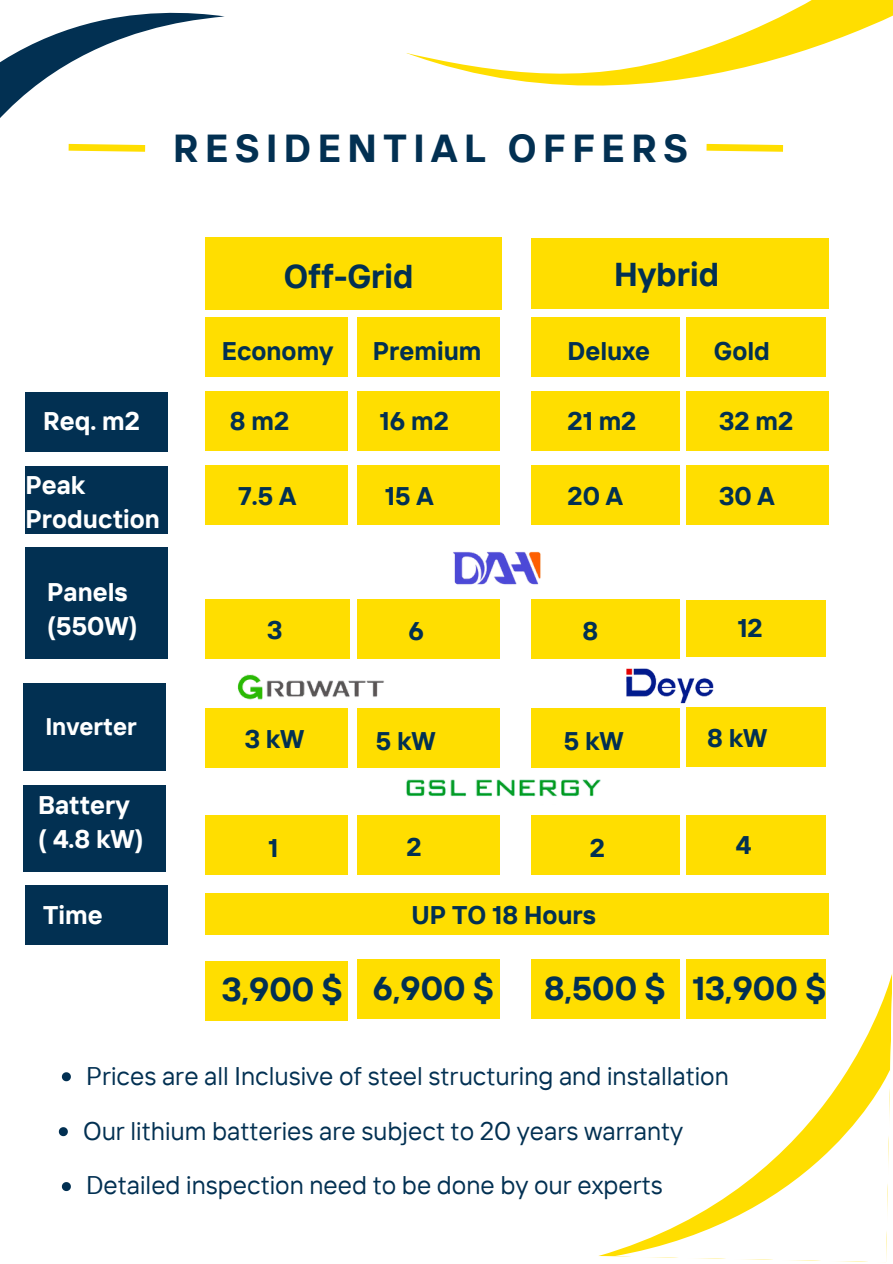
<style>
.page{position:relative;width:893px;height:1264px;background:#fff}
.page>*{position:absolute;margin:0;border:0;box-sizing:border-box;transform-origin:0 0}
.t1{font:700 39px "TT Interphases";letter-spacing:.165em;color:#023052}
.t2{font:700 33px "TT Interphases";color:#023052}
.t3{font:25.5px "TT Interphases";color:#023052}
.t4{font:700 25.5px "TT Interphases";color:#023052}
.t5{font:700 25.5px "TT Interphases";color:#fff}
.t6{font:700 24px "TT Interphases";color:#fff}
</style>
<div class="page">
<svg style="left:406px;top:0;width:486px;height:273px"></svg>
<svg style="left:0;top:12px;width:225px;height:106px"></svg>
<svg style="left:597px;top:966px;width:295px;height:291px"></svg>
<svg style="left:612px;top:1063px;width:278px;height:199px"></svg>
<div style="left:25px;top:393px;width:143px;height:59px;background:#023052"></div>
<div style="left:25px;top:466px;width:143px;height:68px;background:#023052"></div>
<div style="left:25px;top:885px;width:143px;height:59px;background:#023052"></div>
<div style="left:24px;top:683px;width:142px;height:88px;background:#023052"></div>
<div style="left:25px;top:547px;width:143px;height:112px;background:#023052"></div>
<div style="left:24px;top:785px;width:142px;height:86px;background:#023052"></div>
<svg style="left:68px;top:143px;width:78px;height:9px"></svg>
<svg style="left:699px;top:140px;width:90px;height:15px"></svg>
<div style="left:205px;top:708px;width:143px;height:59px;background:#ffde00"></div>
<div style="left:357px;top:708px;width:142px;height:59px;background:#ffde00"></div>
<div style="left:531px;top:708px;width:148px;height:59px;background:#ffde00"></div>
<div style="left:686px;top:707px;width:140px;height:59px;background:#ffde00"></div>
<div style="left:205px;top:893px;width:623px;height:41px;background:#ffde00"></div>
<img style="left:626px;top:668px;width:88px;height:36px">
<img style="left:237px;top:674px;width:147px;height:26px">
<img style="left:453px;top:551px;width:88px;height:34px">
<div style="left:205px;top:599px;width:145px;height:59px;background:#ffde00"></div>
<div style="left:357px;top:599px;width:142px;height:59px;background:#ffde00"></div>
<div style="left:531px;top:599px;width:148px;height:59px;background:#ffde00"></div>
<div style="left:686px;top:600px;width:140px;height:57px;background:#ffde00"></div>
<img style="left:400px;top:765px;width:208px;height:32px">
<div style="left:205px;top:237px;width:296px;height:72px;background:#ffde00"></div>
<div style="left:531px;top:238px;width:297px;height:70px;background:#ffde00"></div>
<div style="left:205px;top:392px;width:143px;height:59px;background:#ffde00"></div>
<div style="left:357px;top:392px;width:142px;height:59px;background:#ffde00"></div>
<div style="left:531px;top:392px;width:149px;height:59px;background:#ffde00"></div>
<div style="left:686px;top:392px;width:142px;height:59px;background:#ffde00"></div>
<div style="left:205px;top:465px;width:143px;height:59px;background:#ffde00"></div>
<div style="left:357px;top:465px;width:142px;height:59px;background:#ffde00"></div>
<div style="left:531px;top:465px;width:148px;height:59px;background:#ffde00"></div>
<div style="left:686px;top:465px;width:142px;height:59px;background:#ffde00"></div>
<div style="left:205px;top:815px;width:143px;height:59px;background:#ffde00"></div>
<div style="left:357px;top:815px;width:142px;height:59px;background:#ffde00"></div>
<div style="left:531px;top:815px;width:149px;height:59px;background:#ffde00"></div>
<div style="left:686px;top:815px;width:140px;height:59px;background:#ffde00"></div>
<div style="left:205px;top:961px;width:143px;height:59px;background:#ffde00"></div>
<div style="left:357px;top:959px;width:142px;height:59px;background:#ffde00"></div>
<div style="left:531px;top:959px;width:148px;height:59px;background:#ffde00"></div>
<div style="left:686px;top:959px;width:140px;height:59px;background:#ffde00"></div>
<svg style="left:62px;top:1072px;width:9px;height:9px"></svg>
<svg style="left:59px;top:1127px;width:9px;height:9px"></svg>
<svg style="left:62px;top:1182px;width:9px;height:8px"></svg>
<div style="left:205px;top:318px;width:143px;height:59px;background:#ffde00"></div>
<div style="left:357px;top:318px;width:142px;height:59px;background:#ffde00"></div>
<div style="left:531px;top:318px;width:148px;height:59px;background:#ffde00"></div>
<div style="left:686px;top:318px;width:140px;height:59px;background:#ffde00"></div>
<p class="t1" style="left:173px;top:123px;width:516px">RESIDENTIAL OFFERS</p>
<p class="t2" style="left:284px;top:255px;width:131px">Off-Grid</p>
<p class="t2" style="left:614px;top:253px;width:106px">Hybrid</p>
<p class="t5" style="left:43px;top:404px;width:98px">Req. m2</p>
<p class="t5" style="left:25px;top:468px;width:61px">Peak</p>
<p class="t5" style="left:25px;top:502px;width:136px">Production</p>
<p class="t5" style="left:47px;top:575px;width:82px">Panels</p>
<p class="t5" style="left:47px;top:609px;width:92px">(550W)</p>
<p class="t6" style="left:45px;top:711px;width:93px">Inverter</p>
<p class="t5" style="left:38px;top:788px;width:93px">Battery</p>
<p class="t5" style="left:38px;top:822px;width:107px">( 4.8 kW)</p>
<p class="t5" style="left:43px;top:898px;width:61px">Time</p>
<p class="t4" style="left:222px;top:335px;width:113px">Economy</p>
<p class="t4" style="left:373px;top:335px;width:110px">Premium</p>
<p class="t4" style="left:567px;top:335px;width:84px">Deluxe</p>
<p class="t4" style="left:713px;top:335px;width:58px">Gold</p>
<p class="t4" style="left:230px;top:404px;width:61px">8 m2</p>
<p class="t4" style="left:379px;top:404px;width:71px">16 m2</p>
<p class="t4" style="left:567px;top:404px;width:70px">21 m2</p>
<p class="t4" style="left:719px;top:404px;width:76px">32 m2</p>
<p class="t4" style="left:238px;top:479px;width:60px">7.5 A</p>
<p class="t4" style="left:385px;top:479px;width:50px">15 A</p>
<p class="t4" style="left:567px;top:479px;width:57px">20 A</p>
<p class="t4" style="left:719px;top:479px;width:57px">30 A</p>
<p class="t4" style="left:267px;top:613px;width:17px">3</p>
<p class="t4" style="left:408px;top:614px;width:17px">6</p>
<p class="t4" style="left:582px;top:614px;width:17px">8</p>
<p class="t4" style="left:737px;top:611px;width:27px">12</p>
<p class="t4" style="left:245px;top:722px;width:61px">3 kW</p>
<p class="t4" style="left:376px;top:724px;width:61px">5 kW</p>
<p class="t4" style="left:563px;top:724px;width:61px">5 kW</p>
<p class="t4" style="left:707px;top:721px;width:62px">8 kW</p>
<p class="t4" style="left:268px;top:831px;width:12px">1</p>
<p class="t4" style="left:406px;top:830px;width:17px">2</p>
<p class="t4" style="left:589px;top:831px;width:17px">2</p>
<p class="t4" style="left:735px;top:828px;width:17px">4</p>
<p class="t4" style="left:411px;top:898px;width:186px">UP TO 18 Hours</p>
<p class="t2" style="left:222px;top:968px;width:122px">3,900 $</p>
<p class="t2" style="left:373px;top:966px;width:122px">6,900 $</p>
<p class="t2" style="left:544px;top:967px;width:122px">8,500 $</p>
<p class="t2" style="left:692px;top:966px;width:135px">13,900 $</p>
<p class="t3" style="left:86px;top:1059px;width:644px">Prices are all Inclusive of steel structuring and installation</p>
<p class="t3" style="left:83px;top:1113px;width:601px">Our lithium batteries are subject to 20 years warranty</p>
<p class="t3" style="left:86px;top:1168px;width:578px">Detailed inspection need to be done by our experts</p>
</div>
